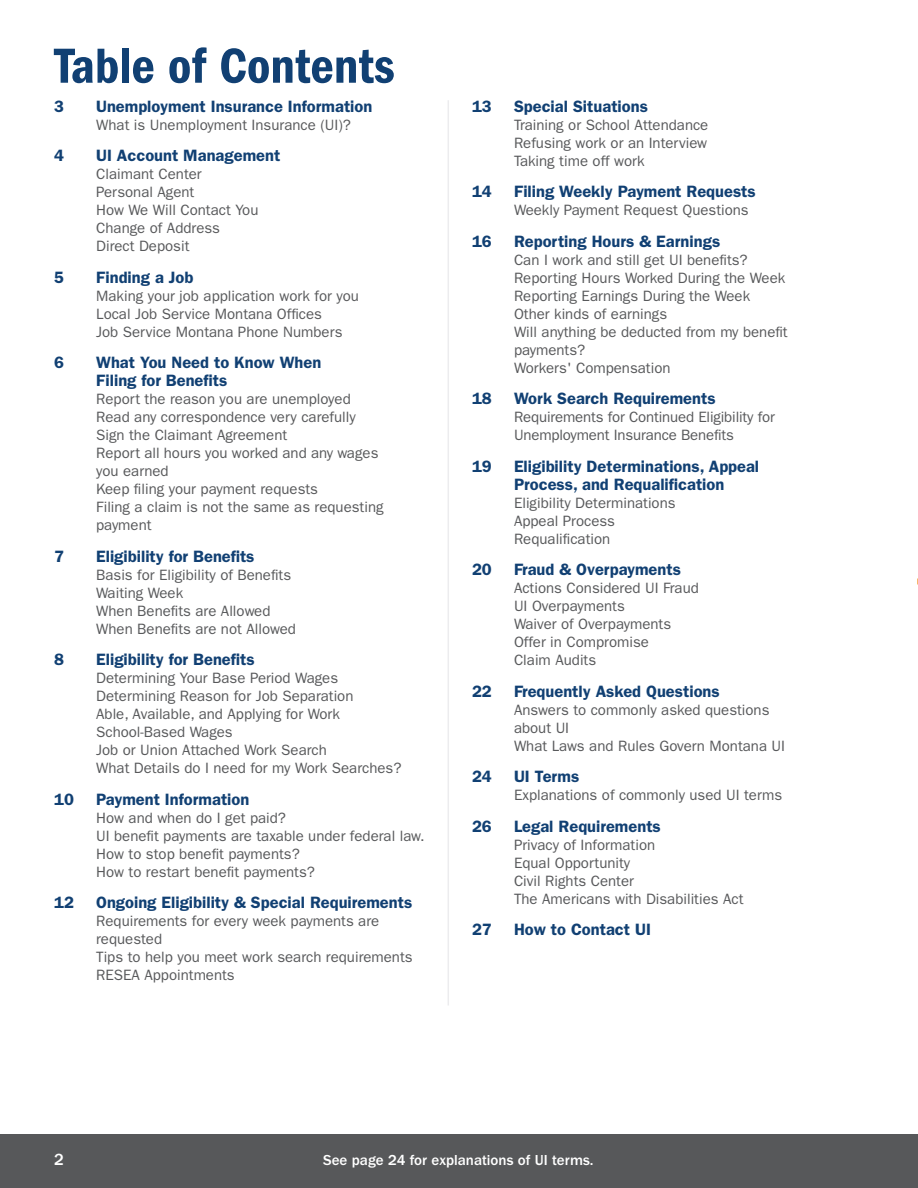
<style>
.page{position:relative;width:918px;height:1188px;background:#fff}
.page>*{position:absolute;margin:0;border:0;box-sizing:border-box;transform-origin:0 0}
.H1_-_Left_Align{font:51px "ITC Franklin Gothic Std Dm Cd";color:#114073}
.TOC_Demi_11{font:600 16.5px/18px "ITC Franklin Gothic Std";color:#114073}
.t1{font:500 16.5px "Franklin Gothic";color:#fff}
.TOC_Text_book_10{font:15px/18px "ITC Franklin Gothic Std";color:#58595b}
.t2{font:500 15px "ITC Franklin Gothic Std";color:#fff}
</style>
<div class="page">
<hr style="left:448px;top:100px;width:1px;height:905px;background:#ececee">
<div style="left:0;top:1134px;width:918px;height:54px;background:#57585a"></div>
<h1 class="H1_-_Left_Align" style="left:54px;top:37px;width:342px">Table of Contents</h1>
<p class="TOC_Demi_11" style="left:54px;top:97px;width:11px">3</p>
<p class="TOC_Demi_11" style="left:96px;top:97px;width:278px">Unemployment Insurance Information</p>
<p class="TOC_Text_book_10" style="left:96px;top:116px;width:256px">What is Unemployment Insurance (UI)?</p>
<p class="TOC_Demi_11" style="left:54px;top:146px;width:11px">4</p>
<p class="TOC_Demi_11" style="left:96px;top:146px;width:186px">UI Account Management</p>
<p class="TOC_Text_book_10" style="left:96px;top:165px;width:107px">Claimant Center</p>
<p class="TOC_Text_book_10" style="left:96px;top:183px;width:100px">Personal Agent</p>
<p class="TOC_Text_book_10" style="left:96px;top:201px;width:164px">How We Will Contact You</p>
<p class="TOC_Text_book_10" style="left:96px;top:219px;width:125px">Change of Address</p>
<p class="TOC_Text_book_10" style="left:96px;top:237px;width:95px">Direct Deposit</p>
<p class="TOC_Demi_11" style="left:54px;top:268px;width:11px">5</p>
<p class="TOC_Demi_11" style="left:96px;top:268px;width:99px">Finding a Job</p>
<p class="TOC_Text_book_10" style="left:96px;top:287px;width:264px">Making your job application work for you</p>
<p class="TOC_Text_book_10" style="left:96px;top:305px;width:227px">Local Job Service Montana Offices</p>
<p class="TOC_Text_book_10" style="left:96px;top:323px;width:248px">Job Service Montana Phone Numbers</p>
<p class="TOC_Demi_11" style="left:54px;top:353px;width:11px">6</p>
<p class="TOC_Demi_11" style="left:96px;top:353px;width:227px">What You Need to Know When<br>Filing for Benefits</p>
<p class="TOC_Text_book_10" style="left:96px;top:390px;width:256px">Report the reason you are unemployed</p>
<p class="TOC_Text_book_10" style="left:96px;top:408px;width:261px">Read any correspondence very carefully</p>
<p class="TOC_Text_book_10" style="left:96px;top:426px;width:193px">Sign the Claimant Agreement</p>
<p class="TOC_Text_book_10" style="left:96px;top:444px;width:284px">Report all hours you worked and any wages you earned</p>
<p class="TOC_Text_book_10" style="left:96px;top:480px;width:289px">Keep filing your payment requests<br>Filing a claim is not the same as requesting payment</p>
<p class="TOC_Demi_11" style="left:54px;top:547px;width:11px">7</p>
<p class="TOC_Demi_11" style="left:96px;top:547px;width:160px">Eligibility for Benefits</p>
<p class="TOC_Text_book_10" style="left:96px;top:566px;width:196px">Basis for Eligibility of Benefits</p>
<p class="TOC_Text_book_10" style="left:96px;top:584px;width:89px">Waiting Week</p>
<p class="TOC_Text_book_10" style="left:96px;top:602px;width:176px">When Benefits are Allowed</p>
<p class="TOC_Text_book_10" style="left:96px;top:620px;width:201px">When Benefits are not Allowed</p>
<p class="TOC_Demi_11" style="left:54px;top:650px;width:11px">8</p>
<p class="TOC_Demi_11" style="left:96px;top:650px;width:160px">Eligibility for Benefits</p>
<p class="TOC_Text_book_10" style="left:96px;top:669px;width:244px">Determining Your Base Period Wages</p>
<p class="TOC_Text_book_10" style="left:96px;top:687px;width:259px">Determining Reason for Job Separation</p>
<p class="TOC_Text_book_10" style="left:96px;top:705px;width:245px">Able, Available, and Applying for Work</p>
<p class="TOC_Text_book_10" style="left:96px;top:723px;width:138px">School-Based Wages</p>
<p class="TOC_Text_book_10" style="left:96px;top:741px;width:232px">Job or Union Attached Work Search</p>
<p class="TOC_Text_book_10" style="left:96px;top:759px;width:307px">What Details do I need for my Work Searches?</p>
<p class="TOC_Demi_11" style="left:54px;top:790px;width:21px">10</p>
<p class="TOC_Demi_11" style="left:96px;top:790px;width:155px">Payment Information</p>
<p class="TOC_Text_book_10" style="left:96px;top:809px;width:191px">How and when do I get paid?</p>
<p class="TOC_Text_book_10" style="left:96px;top:827px;width:330px">UI benefit payments are taxable under federal law.</p>
<p class="TOC_Text_book_10" style="left:96px;top:845px;width:205px">How to stop benefit payments?</p>
<p class="TOC_Text_book_10" style="left:96px;top:863px;width:220px">How to restart benefit payments?</p>
<p class="TOC_Demi_11" style="left:54px;top:893px;width:21px">12</p>
<p class="TOC_Demi_11" style="left:96px;top:893px;width:318px">Ongoing Eligibility &amp; Special Requirements</p>
<p class="TOC_Text_book_10" style="left:96px;top:912px;width:285px">Requirements for every week payments are requested</p>
<p class="TOC_Text_book_10" style="left:96px;top:948px;width:318px">Tips to help you meet work search requirements</p>
<p class="TOC_Text_book_10" style="left:96px;top:966px;width:140px">RESEA Appointments</p>
<p class="TOC_Demi_11" style="left:472px;top:97px;width:21px">13</p>
<p class="TOC_Demi_11" style="left:514px;top:97px;width:135px">Special Situations</p>
<p class="TOC_Text_book_10" style="left:514px;top:116px;width:196px">Training or School Attendance</p>
<p class="TOC_Text_book_10" style="left:514px;top:134px;width:195px">Refusing work or an Interview</p>
<p class="TOC_Text_book_10" style="left:514px;top:152px;width:132px">Taking time off work</p>
<p class="TOC_Demi_11" style="left:472px;top:182px;width:21px">14</p>
<p class="TOC_Demi_11" style="left:514px;top:182px;width:243px">Filing Weekly Payment Requests</p>
<p class="TOC_Text_book_10" style="left:514px;top:201px;width:236px">Weekly Payment Request Questions</p>
<p class="TOC_Demi_11" style="left:472px;top:232px;width:21px">16</p>
<p class="TOC_Demi_11" style="left:514px;top:232px;width:208px">Reporting Hours &amp; Earnings</p>
<p class="TOC_Text_book_10" style="left:514px;top:251px;width:235px">Can I work and still get UI benefits?</p>
<p class="TOC_Text_book_10" style="left:514px;top:269px;width:273px">Reporting Hours Worked During the Week</p>
<p class="TOC_Text_book_10" style="left:514px;top:287px;width:238px">Reporting Earnings During the Week</p>
<p class="TOC_Text_book_10" style="left:514px;top:305px;width:155px">Other kinds of earnings</p>
<p class="TOC_Text_book_10" style="left:514px;top:323px;width:275px">Will anything be deducted from my benefit payments?</p>
<p class="TOC_Text_book_10" style="left:514px;top:359px;width:158px">Workers' Compensation</p>
<p class="TOC_Demi_11" style="left:472px;top:389px;width:21px">18</p>
<p class="TOC_Demi_11" style="left:514px;top:389px;width:203px">Work Search Requirements</p>
<p class="TOC_Text_book_10" style="left:514px;top:408px;width:262px">Requirements for Continued Eligibility for<br>Unemployment Insurance Benefits</p>
<p class="TOC_Demi_11" style="left:472px;top:457px;width:21px">19</p>
<p class="TOC_Demi_11" style="left:514px;top:457px;width:247px">Eligibility Determinations, Appeal<br>Process, and Requalification</p>
<p class="TOC_Text_book_10" style="left:514px;top:494px;width:163px">Eligibility Determinations</p>
<p class="TOC_Text_book_10" style="left:514px;top:512px;width:103px">Appeal Process</p>
<p class="TOC_Text_book_10" style="left:514px;top:530px;width:98px">Requalification</p>
<p class="TOC_Demi_11" style="left:472px;top:560px;width:21px">20</p>
<p class="TOC_Demi_11" style="left:514px;top:560px;width:168px">Fraud &amp; Overpayments</p>
<p class="TOC_Text_book_10" style="left:514px;top:579px;width:186px">Actions Considered UI Fraud</p>
<p class="TOC_Text_book_10" style="left:514px;top:597px;width:112px">UI Overpayments</p>
<p class="TOC_Text_book_10" style="left:514px;top:615px;width:159px">Waiver of Overpayments</p>
<p class="TOC_Text_book_10" style="left:514px;top:633px;width:136px">Offer in Compromise</p>
<p class="TOC_Text_book_10" style="left:514px;top:651px;width:84px">Claim Audits</p>
<p class="TOC_Demi_11" style="left:472px;top:682px;width:21px">22</p>
<p class="TOC_Demi_11" style="left:514px;top:682px;width:207px">Frequently Asked Questions</p>
<p class="TOC_Text_book_10" style="left:514px;top:701px;width:257px">Answers to commonly asked questions about UI</p>
<p class="TOC_Text_book_10" style="left:514px;top:737px;width:273px">What Laws and Rules Govern Montana UI</p>
<p class="TOC_Demi_11" style="left:472px;top:767px;width:21px">24</p>
<p class="TOC_Demi_11" style="left:514px;top:767px;width:67px">UI Terms</p>
<p class="TOC_Text_book_10" style="left:514px;top:786px;width:270px">Explanations of commonly used UI terms</p>
<p class="TOC_Demi_11" style="left:472px;top:817px;width:21px">26</p>
<p class="TOC_Demi_11" style="left:514px;top:817px;width:148px">Legal Requirements</p>
<p class="TOC_Text_book_10" style="left:514px;top:836px;width:143px">Privacy of Information</p>
<p class="TOC_Text_book_10" style="left:514px;top:854px;width:118px">Equal Opportunity</p>
<p class="TOC_Text_book_10" style="left:514px;top:872px;width:121px">Civil Rights Center</p>
<p class="TOC_Text_book_10" style="left:514px;top:890px;width:231px">The Americans with Disabilities Act</p>
<p class="TOC_Demi_11" style="left:472px;top:920px;width:21px">27</p>
<p class="TOC_Demi_11" style="left:514px;top:920px;width:138px">How to Contact UI</p>
<p class="t1" style="left:54px;top:1150px;width:11px">2</p>
<p class="t2" style="left:323px;top:1152px;width:272px">See page 24 for explanations of UI terms.</p>
</div>
